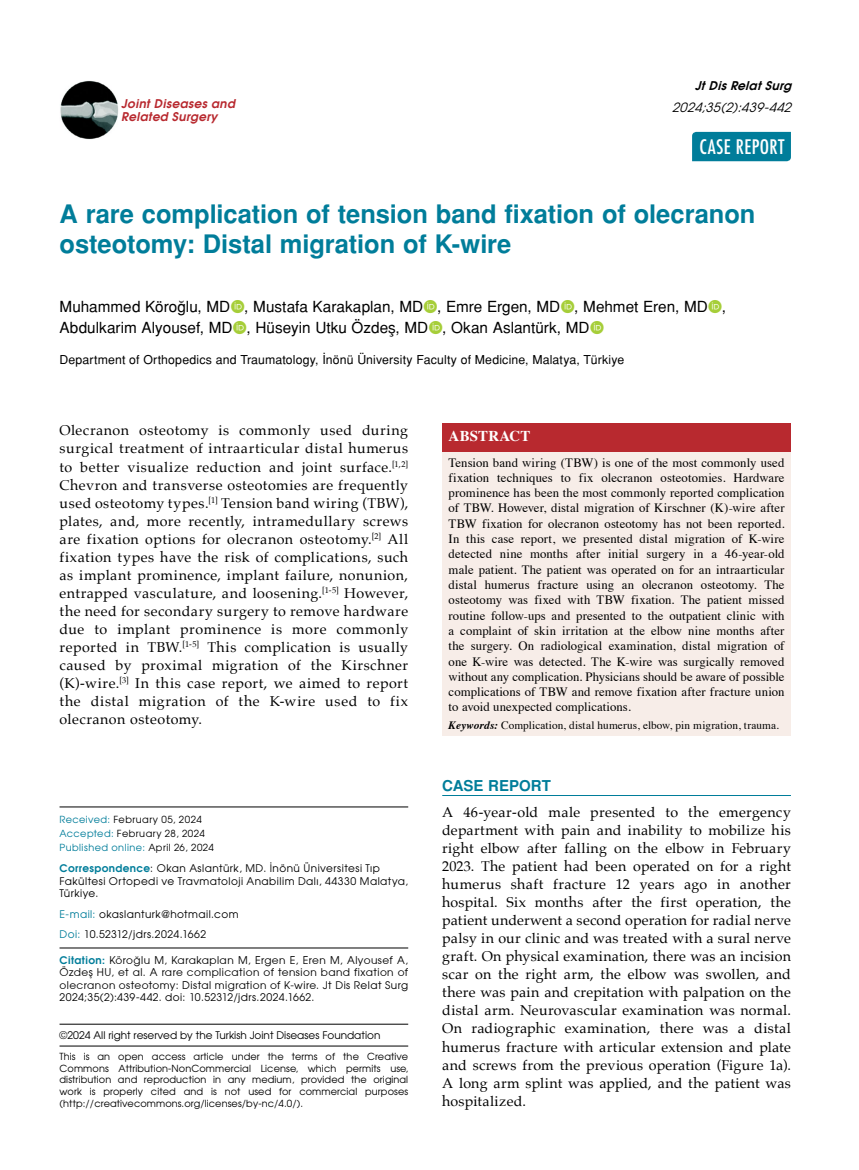
<style>
.page{position:relative;width:859px;height:1170px;background:#fff}
.page>*{position:absolute;margin:0;border:0;box-sizing:border-box;transform-origin:0 0}
.t1{font:700 25.5px/30.6px "Helvetica Tr";letter-spacing:-.005em;color:#007d9a}
.t2{font:500 condensed 19.5px "Futura";letter-spacing:.02em;color:#fff}
.t3{font:15.3px/21.3px "Helvetica Normal Tr";color:#000}
.t4{font:700 15px "Helvetica Tr";letter-spacing:.005em;color:#007d9a}
.t5{font:700 15px "Times";letter-spacing:.01em;color:#fff}
.t6{font:14.25px/18px "Palatino";letter-spacing:.03em;color:#000;text-align:justify}
.t7{font:12.75px/15.3px "Times";letter-spacing:.005em;color:#000;text-align:justify}
.t8{font:italic 12.75px "Avant Garde Tr";color:#000}
.t9{font:12.3px "Helvetica Normal Tr";letter-spacing:.01em;color:#000}
.t10{font:12px/13.5px "Avant Garde Bold Italic Tr";letter-spacing:.03em;color:#b8292f}
.t11{font:italic 12px "Avant Garde Bold Tr";color:#000}
.t12{font:11.25px "Times";letter-spacing:.01em;color:#000}
.t13{font:10.5px/12.3px "Avant Garde Tr";letter-spacing:.04em;color:#000}
.t14{font:10.5px/12.6px "Avant Garde";letter-spacing:.04em;color:#000;text-align:justify}
.t15{font:10.5px "Avant Garde Tr";color:#000}
.t16{font:9.75px/11.7px "Avant Garde Tr";letter-spacing:.025em;color:#000;text-align:justify}
.t17{font:9.75px/14.4px "Avant Garde Tr";letter-spacing:.045em;color:#000}
.s1{color:#007d9a}
.s2{font-family:"Avant Garde Bold Tr";color:#007d9a}
.s3{font-family:"Avant Garde Tr"}
.s4{font-weight:700;font-style:italic}
</style>
<div class="page">
<img style="left:60px;top:81px;width:59px;height:58px">
<div style="left:692px;top:132px;width:99px;height:29px;background:#007d9a"></div>
<div style="left:442px;top:450px;width:349px;height:285px;background:#f7ede8"></div>
<div style="left:442px;top:423px;width:349px;height:29px;background:#b8292f"></div>
<hr style="left:442px;top:795px;width:349px;height:1px;background:#007d9a">
<hr style="left:60px;top:947px;width:348px;height:1px;background:#000">
<hr style="left:60px;top:806px;width:348px;height:1px;background:#000">
<hr style="left:60px;top:1045px;width:348px;height:1px;background:#000">
<hr style="left:60px;top:1023px;width:348px;height:1px;background:#000">
<p class="t10" style="left:121px;top:96px;width:115px">Joint Diseases and<br>Related Surgery</p>
<p class="t11" style="left:695px;top:77px;width:102px">JtDisRelatSurg</p>
<p class="t8" style="left:672px;top:99px;width:125px">2024;35(2):439-442</p>
<h2 class="t2" style="left:699px;top:135px;width:87px">CASE REPORT</h2>
<h1 class="t1" style="left:60px;top:198px;width:697px">A rare complication of tension band fixation of olecranon osteotomy: Distal migration of K-wire</h1>
<p class="t3" style="left:60px;top:296px;width:668px">Muhammed Köroğlu, MD , Mustafa Karakaplan, MD , Emre Ergen, MD , Mehmet Eren, MD ,<br>Abdulkarim Alyousef, MD , Hüseyin Utku Özdeş, MD , Okan Aslantürk, MD</p>
<p class="t9" style="left:60px;top:352px;width:566px">Department of Orthopedics and Traumatology, İnönü Üniversity Faculty of Medicine, Malatya, Türkiye</p>
<p class="t6" style="left:60px;top:421px;width:350px">Olecranon osteotomy is commonly used during surgical treatment of intraarticular distal humerus to better visualize reduction and joint surface.<sup>[1,2] </sup>Chevron and transverse osteotomies are frequently used osteotomy types.<sup>[1]</sup> Tension band wiring (TBW), plates, and, more recently, intramedullary screws are fixation options for olecranon osteotomy.<sup>[2]</sup> All fixation types have the risk of complications, such as implant prominence, implant failure, nonunion, entrapped vasculature, and loosening.<sup>[1-5]</sup> However, the need for secondary surgery to remove hardware due to implant prominence is more commonly reported in TBW.<sup>[1-5]</sup> This complication is usually caused by proximal migration of the Kirschner (K)-wire.<sup>[3]</sup> In this case report, we aimed to report the distal migration of the K-wire used to fix olecranon osteotomy.</p>
<p class="t17" style="left:60px;top:811px;width:156px"><span class="s1">Received:</span> February 05, 2024<br><span class="s1">Accepted:</span> February 28, 2024<br><span class="s1">Published online:</span> April 26, 2024</p>
<p class="t13" style="left:60px;top:862px;width:350px"><span class="s2">Correspondence</span>: Okan Aslantürk, MD. İnönü Üniversitesi Tıp<br>Fakültesi Ortopedi ve Travmatoloji Anabilim Dalı, 44330 Malatya,<br>Türkiye.</p>
<p class="t13" style="left:60px;top:903px;width:180px;line-height:20.9px"><span class="s1">E-mail:</span> okaslanturk@hotmail.com<br><span class="s1">Doi:</span> 10.52312/jdrs.2024.1662</p>
<p class="t14" style="left:60px;top:953px;width:350px"><span class="s2">Citation:</span> Köroğlu M, Karakaplan M, Ergen E, Eren M, Alyousef A, Özdeş HU, et al. A rare complication of tension band fixation of olecranon osteotomy: Distal migration of K-wire<span class="s3">. Jt Dis Relat Surg</span></p>
<p class="t13" style="left:60px;top:991px;width:256px">2024;35(2):439-442. doi: 10.52312/jdrs.2024.1662.</p>
<p class="t15" style="left:60px;top:1028px;width:322px">©2024 All right reserved by the Turkish Joint Diseases Foundation</p>
<p class="t16" style="left:60px;top:1050px;width:350px">This is an open access article under the terms of the Creative Commons Attribution-NonCommercial License, which permits use, distribution and reproduction in any medium, provided the original work is properly cited and is not used for commercial purposes (http://creativecommons.org/licenses/by-nc/4.0/).</p>
<p class="t5" style="left:449px;top:422px;width:83px">ABSTRACT</p>
<p class="t7" style="left:449px;top:453px;width:337px">Tension band wiring (TBW) is one of the most commonly used fixation techniques to fix olecranon osteotomies. Hardware prominence has been the most commonly reported complication of TBW. However, distal migration of Kirschner (K)-wire after TBW fixation for olecranon osteotomy has not been reported.<br>In this case report, we presented distal migration of K-wire detected nine months after initial surgery in a 46-year-old male patient. The patient was operated on for an intraarticular distal humerus fracture using an olecranon osteotomy. The osteotomy was fixed with TBW fixation. The patient missed routine follow-ups and presented to the outpatient clinic with a complaint of skin irritation at the elbow nine months after the surgery. On radiological examination, distal migration of one K-wire was detected. The K-wire was surgically removed without any complication. Physicians should be aware of possible complications of TBW and remove fixation after fracture union to avoid unexpected complications.</p>
<p class="t12" style="left:449px;top:714px;width:332px"><span class="s4">Keywords:</span> Complication, distal humerus, elbow, pin migration, trauma.</p>
<p class="t4" style="left:442px;top:776px;width:110px">CASE REPORT</p>
<p class="t6" style="left:442px;top:803px;width:350px">A 46-year-old male presented to the emergency department with pain and inability to mobilize his right elbow after falling on the elbow in February 2023. The patient had been operated on for a right humerus shaft fracture 12 years ago in another hospital. Six months after the first operation, the patient underwent a second operation for radial nerve palsy in our clinic and was treated with a sural nerve graft. On physical examination, there was an incision scar on the right arm, the elbow was swollen, and there was pain and crepitation with palpation on the distal arm. Neurovascular examination was normal.<br>On radiographic examination, there was a distal humerus fracture with articular extension and plate and screws from the previous operation (Figure 1a).<br>A long arm splint was applied, and the patient was hospitalized.</p>
</div>
